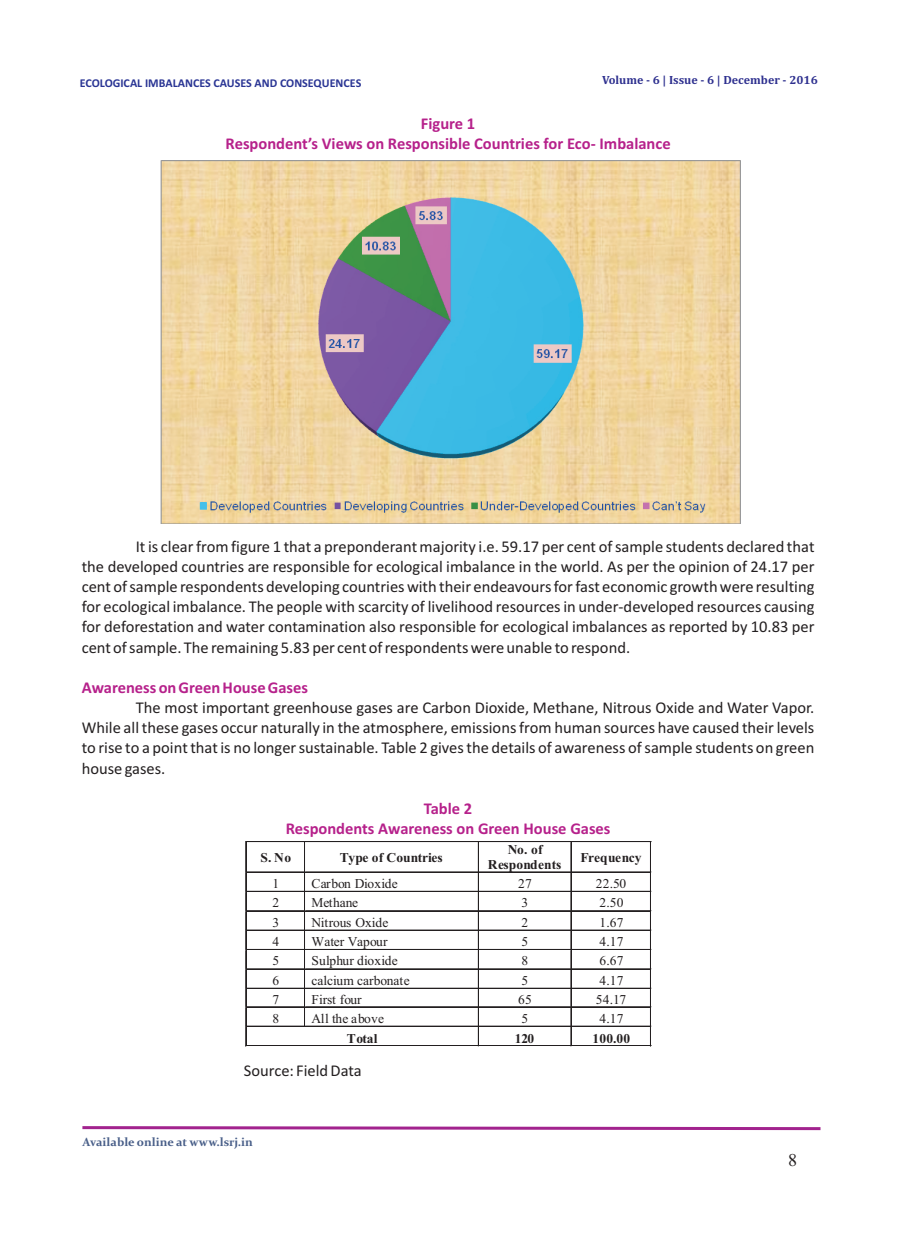
<style>
.page{position:relative;width:898px;height:1242px;background:#fff}
.page>*{position:absolute;margin:0;border:0;box-sizing:border-box;transform-origin:0 0}
.t1{font:18px "Times New Roman";color:#231f20}
.t2{font:16.5px/20.1px "Calibri";color:#231f20;text-align:justify}
.t3{font:700 16.5px/20.1px "Calibri";color:#b6218b;text-align:center}
.t4{font:13.5px "Times New Roman";color:#231f20}
.t5{font:700 13.5px/15.1px "Times New Roman";color:#231f20;text-align:center}
.t6{font:700 12px "Calibri";color:#2a3594}
.t7{font:700 12px "Cambria";color:#2e308f}
.t8{font:700 12px "Constantia";color:#485e88}
</style>
<div class="page">
<svg style="left:82px;top:1126px;width:739px;height:5px"></svg>
<img style="left:160px;top:160px;width:579px;height:363px">
<hr style="left:246px;top:841px;width:58px;height:1px;background:#231f20">
<hr style="left:305px;top:841px;width:173px;height:1px;background:#231f20">
<hr style="left:478px;top:841px;width:92px;height:1px;background:#231f20">
<hr style="left:571px;top:841px;width:79px;height:1px;background:#231f20">
<hr style="left:245px;top:842px;width:1px;height:30px;background:#231f20">
<hr style="left:304px;top:842px;width:1px;height:30px;background:#231f20">
<hr style="left:478px;top:842px;width:1px;height:30px;background:#231f20">
<hr style="left:570px;top:842px;width:1px;height:30px;background:#231f20">
<hr style="left:650px;top:842px;width:1px;height:30px;background:#231f20">
<hr style="left:246px;top:872px;width:58px;height:1px;background:#231f20">
<hr style="left:246px;top:871px;width:58px;height:1px;background:#231f20">
<hr style="left:305px;top:872px;width:173px;height:1px;background:#231f20">
<hr style="left:305px;top:871px;width:173px;height:1px;background:#231f20">
<hr style="left:478px;top:872px;width:92px;height:1px;background:#231f20">
<hr style="left:478px;top:871px;width:92px;height:1px;background:#231f20">
<hr style="left:571px;top:872px;width:79px;height:1px;background:#231f20">
<hr style="left:571px;top:871px;width:79px;height:1px;background:#231f20">
<hr style="left:246px;top:891px;width:58px;height:1px;background:#231f20">
<hr style="left:305px;top:891px;width:173px;height:1px;background:#231f20">
<hr style="left:478px;top:891px;width:92px;height:1px;background:#231f20">
<hr style="left:571px;top:891px;width:79px;height:1px;background:#231f20">
<hr style="left:246px;top:910px;width:58px;height:1px;background:#231f20">
<hr style="left:305px;top:910px;width:173px;height:1px;background:#231f20">
<hr style="left:478px;top:910px;width:92px;height:1px;background:#231f20">
<hr style="left:571px;top:910px;width:79px;height:1px;background:#231f20">
<hr style="left:246px;top:930px;width:58px;height:1px;background:#231f20">
<hr style="left:246px;top:929px;width:58px;height:1px;background:#231f20">
<hr style="left:305px;top:930px;width:173px;height:1px;background:#231f20">
<hr style="left:305px;top:929px;width:173px;height:1px;background:#231f20">
<hr style="left:478px;top:930px;width:92px;height:1px;background:#231f20">
<hr style="left:478px;top:929px;width:92px;height:1px;background:#231f20">
<hr style="left:571px;top:930px;width:79px;height:1px;background:#231f20">
<hr style="left:571px;top:929px;width:79px;height:1px;background:#231f20">
<hr style="left:246px;top:949px;width:58px;height:1px;background:#231f20">
<hr style="left:305px;top:949px;width:173px;height:1px;background:#231f20">
<hr style="left:478px;top:949px;width:92px;height:1px;background:#231f20">
<hr style="left:571px;top:949px;width:79px;height:1px;background:#231f20">
<hr style="left:246px;top:968px;width:58px;height:1px;background:#231f20">
<hr style="left:305px;top:968px;width:173px;height:1px;background:#231f20">
<hr style="left:478px;top:968px;width:92px;height:1px;background:#231f20">
<hr style="left:571px;top:968px;width:79px;height:1px;background:#231f20">
<hr style="left:246px;top:988px;width:58px;height:1px;background:#231f20">
<hr style="left:305px;top:988px;width:173px;height:1px;background:#231f20">
<hr style="left:478px;top:988px;width:92px;height:1px;background:#231f20">
<hr style="left:571px;top:988px;width:79px;height:1px;background:#231f20">
<hr style="left:246px;top:1006px;width:58px;height:1px;background:#231f20">
<hr style="left:305px;top:1006px;width:173px;height:1px;background:#231f20">
<hr style="left:478px;top:1006px;width:92px;height:1px;background:#231f20">
<hr style="left:571px;top:1006px;width:79px;height:1px;background:#231f20">
<hr style="left:246px;top:1026px;width:58px;height:1px;background:#231f20">
<svg style="left:304px;top:872px;width:1px;height:155px"></svg>
<hr style="left:305px;top:1026px;width:173px;height:1px;background:#231f20">
<hr style="left:478px;top:1026px;width:92px;height:1px;background:#231f20">
<hr style="left:571px;top:1026px;width:79px;height:1px;background:#231f20">
<svg style="left:245px;top:871px;width:1px;height:175px"></svg>
<hr style="left:246px;top:1045px;width:232px;height:1px;background:#231f20">
<svg style="left:478px;top:873px;width:1px;height:172px"></svg>
<hr style="left:478px;top:1045px;width:92px;height:1px;background:#231f20">
<svg style="left:570px;top:871px;width:1px;height:175px"></svg>
<hr style="left:571px;top:1045px;width:79px;height:1px;background:#231f20">
<svg style="left:650px;top:872px;width:1px;height:174px"></svg>
<p class="t6" style="left:80px;top:78px;width:283px">ECOLOGICAL IMBALANCES CAUSES AND CONSEQUENCES</p>
<p class="t7" style="left:601px;top:74px;width:217px">Volume - 6 | Issue - 6 | December - 2016</p>
<p class="t3" style="left:225px;top:115px;width:446px">Figure 1<br>Respondent’s Views on Responsible Countries for Eco- Imbalance</p>
<p class="t2" style="left:82px;top:538px;width:734px;text-indent:54px">It is clear from figure 1 that a preponderant majority i.e. 59.17 per cent of sample students declared that the developed countries are responsible for ecological imbalance in the world. As per the opinion of 24.17 per cent of sample respondents developing countries with their endeavours for fast economic growth were resulting for ecological imbalance. The people with scarcity of livelihood resources in under-developed resources causing for deforestation and water contamination also responsible for ecological imbalances as reported by 10.83 per cent of sample. The remaining 5.83 per cent of respondents were unable to respond.</p>
<p class="t3" style="left:82px;top:679px;width:228px">Awareness on Green House Gases</p>
<p class="t2" style="left:82px;top:699px;width:734px;text-indent:54px">The most important greenhouse gases are Carbon Dioxide, Methane, Nitrous Oxide and Water Vapor.<br>While all these gases occur naturally in the atmosphere, emissions from human sources have caused their levels to rise to a point that is no longersustainable. Table 2 gives the details of awareness of sample students on green house gases.</p>
<p class="t3" style="left:285px;top:799px;width:326px">Table 2<br>Respondents Awareness on Green House Gases</p>
<p class="t5" style="left:260px;top:851px;width:32px">S. No</p>
<p class="t5" style="left:340px;top:851px;width:104px">Type of Countries</p>
<p class="t5" style="left:487px;top:843px;width:75px">No. of<br>Respondents</p>
<p class="t5" style="left:580px;top:851px;width:63px">Frequency</p>
<p class="t4" style="left:272px;top:878px;width:8px">1</p>
<p class="t4" style="left:311px;top:878px;width:88px">Carbon Dioxide</p>
<p class="t4" style="left:518px;top:878px;width:15px">27</p>
<p class="t4" style="left:595px;top:878px;width:32px">22.50</p>
<p class="t4" style="left:272px;top:898px;width:8px">2</p>
<p class="t4" style="left:311px;top:898px;width:48px">Methane</p>
<p class="t4" style="left:521px;top:898px;width:8px">3</p>
<p class="t4" style="left:599px;top:898px;width:26px">2.50</p>
<p class="t4" style="left:272px;top:917px;width:8px">3</p>
<p class="t4" style="left:311px;top:917px;width:78px">Nitrous Oxide</p>
<p class="t4" style="left:521px;top:917px;width:8px">2</p>
<p class="t4" style="left:599px;top:917px;width:26px">1.67</p>
<p class="t4" style="left:272px;top:936px;width:8px">4</p>
<p class="t4" style="left:311px;top:936px;width:78px">Water Vapour</p>
<p class="t4" style="left:521px;top:936px;width:8px">5</p>
<p class="t4" style="left:599px;top:936px;width:26px">4.17</p>
<p class="t4" style="left:272px;top:956px;width:8px">5</p>
<p class="t4" style="left:311px;top:956px;width:88px">Sulphur dioxide</p>
<p class="t4" style="left:521px;top:956px;width:8px">8</p>
<p class="t4" style="left:599px;top:956px;width:26px">6.67</p>
<p class="t4" style="left:272px;top:975px;width:8px">6</p>
<p class="t4" style="left:311px;top:975px;width:100px">calcium carbonate</p>
<p class="t4" style="left:521px;top:975px;width:8px">5</p>
<p class="t4" style="left:599px;top:975px;width:26px">4.17</p>
<p class="t4" style="left:272px;top:995px;width:8px">7</p>
<p class="t4" style="left:311px;top:995px;width:52px">First four</p>
<p class="t4" style="left:518px;top:995px;width:15px">65</p>
<p class="t4" style="left:595px;top:995px;width:32px">54.17</p>
<p class="t4" style="left:272px;top:1013px;width:8px">8</p>
<p class="t4" style="left:311px;top:1013px;width:74px">All the above</p>
<p class="t4" style="left:521px;top:1013px;width:8px">5</p>
<p class="t4" style="left:599px;top:1013px;width:26px">4.17</p>
<p class="t5" style="left:347px;top:1032px;width:32px">Total</p>
<p class="t5" style="left:514px;top:1032px;width:21px">120</p>
<p class="t5" style="left:592px;top:1032px;width:39px">100.00</p>
<p class="t2" style="left:244px;top:1061px;width:119px">Source: Field Data</p>
<p class="t8" style="left:82px;top:1137px;width:172px">Available online at www.lsrj.in</p>
<p class="t1" style="left:787px;top:1154px;width:10px">8</p>
</div>
